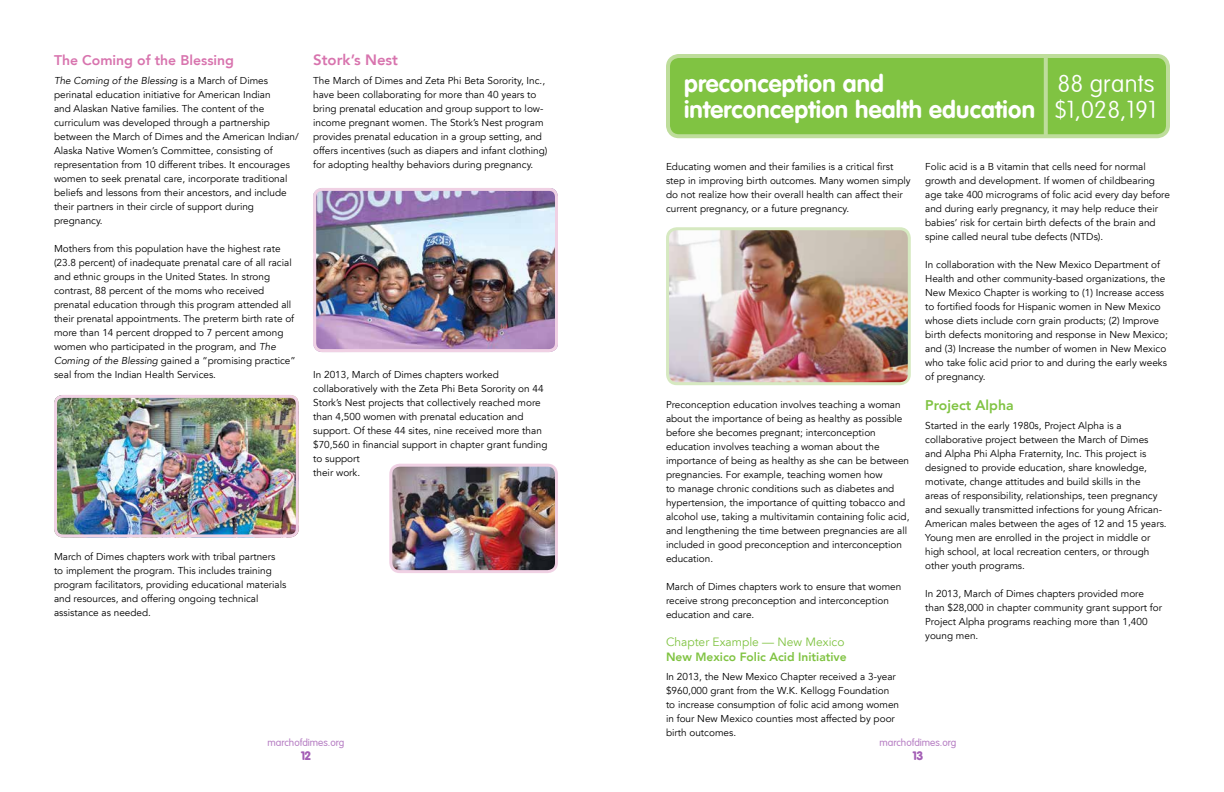
<style>
.page{position:relative;width:1224px;height:792px;background:#fff}
.page>*{position:absolute;margin:0;border:0;box-sizing:border-box;transform-origin:0 0}
.t1{font:700 24px/26px "VAG Rounded LT";letter-spacing:.01em;color:#fff}
.t2{font:100 24px/26px "VAG Rounded LT";letter-spacing:.01em;color:#fff}
.t3{font:800 15px "Avenir LT";color:#d874ae}
.t4{font:800 14px "Avenir LT";color:#d874ae}
.t5{font:800 14px "Avenir LT";color:#80c342}
.t6{font:800 12px "Avenir LT";color:#80c342}
.t7{font:12px "Avenir LT";color:#80c342}
.t8{font:900 12px "VAG Rounded LT";color:#a35eb5}
.t9{font:10px/14px "Avenir LT";color:#000}
.t10{font:300 10px "VAG Rounded LT";color:#b67ec3}
.s1{font-style:italic}
</style>
<div class="page">
<img style="left:393px;top:468px;width:161px;height:101px">
<div style="left:389px;top:464px;width:169px;height:109px;border:3px solid #f0d1e4;border-radius:9px"></div>
<img style="left:317px;top:192px;width:241px;height:156px">
<div style="left:313px;top:188px;width:245px;height:164px;border:3px solid #f0d1e4;border-radius:8px"></div>
<div style="left:668px;top:56px;width:500px;height:80px;background:#80c342;border-radius:11px"></div>
<div style="left:666px;top:54px;width:504px;height:84px;border:4px solid #bedd9b;border-radius:11px"></div>
<img style="left:54px;top:399px;width:245px;height:138px">
<div style="left:54px;top:395px;width:245px;height:142px;border:3px solid #f0d1e4;border-radius:8px"></div>
<svg style="left:1044px;top:55px;width:4px;height:81px"></svg>
<img style="left:670px;top:231px;width:237px;height:150px">
<div style="left:666px;top:227px;width:245px;height:158px;border:3px solid #d6e9c1;border-radius:9px"></div>
<h3 class="t4" style="left:54px;top:52px;width:182px">The Coming of the Blessing</h3>
<p class="t9" style="left:54px;top:74px;width:246px"><span class="s1">The Coming of the Blessing</span> is a March of Dimes perinatal education initiative for American Indian<br>and Alaskan Native families. The content of the curriculum was developed through a partnership between the March of Dimes and the American Indian/ Alaska Native Women’s Committee, consisting of representation from 10 different tribes. It encourages women to seek prenatal care, incorporate traditional beliefs and lessons from their ancestors, and include their partners in their circle of support during pregnancy.</p>
<p class="t9" style="left:54px;top:242px;width:243px">Mothers from this population have the highest rate (23.8 percent) of inadequate prenatal care of all racial and ethnic groups in the United States. In strong contrast, 88 percent of the moms who received prenatal education through this program attended all their prenatal appointments. The preterm birth rate of more than 14 percent dropped to 7 percent among women who participated in the program, and <span class="s1">The Coming of the Blessing</span> gained a “promising practice” seal from the Indian Health Services.</p>
<h2 class="t3" style="left:313px;top:51px;width:86px">Stork’s Nest</h2>
<p class="t9" style="left:313px;top:74px;width:236px">The March of Dimes and Zeta Phi Beta Sorority, Inc., have been collaborating for more than 40 years to bring prenatal education and group support to low&shy;income pregnant women. The Stork’s Nest program provides prenatal education in a group setting, and offers incentives (such as diapers and infant clothing) for adopting healthy behaviors during pregnancy.</p>
<p class="t9" style="left:313px;top:368px;width:236px">In 2013, March of Dimes chapters worked collaboratively with the Zeta Phi Beta Sorority on 44<br>Stork’s Nest projects that collectively reached more than 4,500 women with prenatal education and support. Of these 44 sites, nine received more than $70,560 in financial support in chapter grant funding to support<br>their work.</p>
<p class="t9" style="left:54px;top:550px;width:234px">March of Dimes chapters work with tribal partners to implement the program. This includes training program facilitators, providing educational materials and resources, and offering ongoing technical assistance as needed.</p>
<p class="t10" style="left:267px;top:737px;width:79px">marchofdimes.org</p>
<p class="t8" style="left:301px;top:749px;width:11px">12</p>
<h1 class="t1" style="left:684px;top:72px;width:353px">preconception and interconception health education</h1>
<h1 class="t2" style="left:1055px;top:72px;width:103px">88 grants $1,028,191</h1>
<p class="t9" style="left:666px;top:159px;width:246px">Educating women and their families is a critical first step in improving birth outcomes. Many women simply do not realize how their overall health can affect their current pregnancy, or a future pregnancy.</p>
<p class="t9" style="left:925px;top:159px;width:246px">Folic acid is a B vitamin that cells need for normal growth and development. If women of childbearing age take 400 micrograms of folic acid every day before and during early pregnancy, it may help reduce their babies’ risk for certain birth defects of the brain and spine called neural tube defects (NTDs).</p>
<p class="t9" style="left:925px;top:257px;width:244px">In collaboration with the New Mexico Department of Health and other community-based organizations, the New Mexico Chapter is working to (1) Increase access to fortified foods for Hispanic women in New Mexico whose diets include corn grain products; (2) Improve birth defects monitoring and response in New Mexico; and (3) Increase the number of women in New Mexico who take folic acid prior to and during the early weeks of pregnancy.</p>
<h3 class="t5" style="left:925px;top:396px;width:90px">Project Alpha</h3>
<p class="t9" style="left:925px;top:418px;width:243px">Started in the early 1980s, Project Alpha is a collaborative project between the March of Dimes and Alpha Phi Alpha Fraternity, Inc. This project is designed to provide education, share knowledge, motivate, change attitudes and build skills in the<br>areas of responsibility, relationships, teen pregnancy and sexually transmitted infections for young African-American males between the ages of 12 and 15 years.<br>Young men are enrolled in the project in middle or high school, at local recreation centers, or through other youth programs.</p>
<p class="t9" style="left:925px;top:586px;width:238px">In 2013, March of Dimes chapters provided more than $28,000 in chapter community grant support for Project Alpha programs reaching more than 1,400 young men.</p>
<p class="t9" style="left:666px;top:397px;width:245px">Preconception education involves teaching a woman about the importance of being as healthy as possible before she becomes pregnant; interconception education involves teaching a woman about the importance of being as healthy as she can be between pregnancies. For example, teaching women how<br>to manage chronic conditions such as diabetes and hypertension, the importance of quitting tobacco and alcohol use, taking a multivitamin containing folic acid, and lengthening the time between pregnancies are all included in good preconception and interconception education.</p>
<p class="t9" style="left:666px;top:579px;width:237px">March of Dimes chapters work to ensure that women receive strong preconception and interconception education and care.</p>
<p class="t7" style="left:666px;top:635px;width:180px">Chapter Example — New Mexico</p>
<p class="t6" style="left:666px;top:650px;width:182px">New Mexico Folic Acid Initiative</p>
<p class="t9" style="left:666px;top:670px;width:235px">In 2013, the New Mexico Chapter received a 3-year $960,000 grant from the W.K. Kellogg Foundation to increase consumption of folic acid among women in four New Mexico counties most affected by poor birth outcomes.</p>
<p class="t10" style="left:879px;top:737px;width:79px">marchofdimes.org</p>
<p class="t8" style="left:913px;top:749px;width:12px">13</p>
</div>
